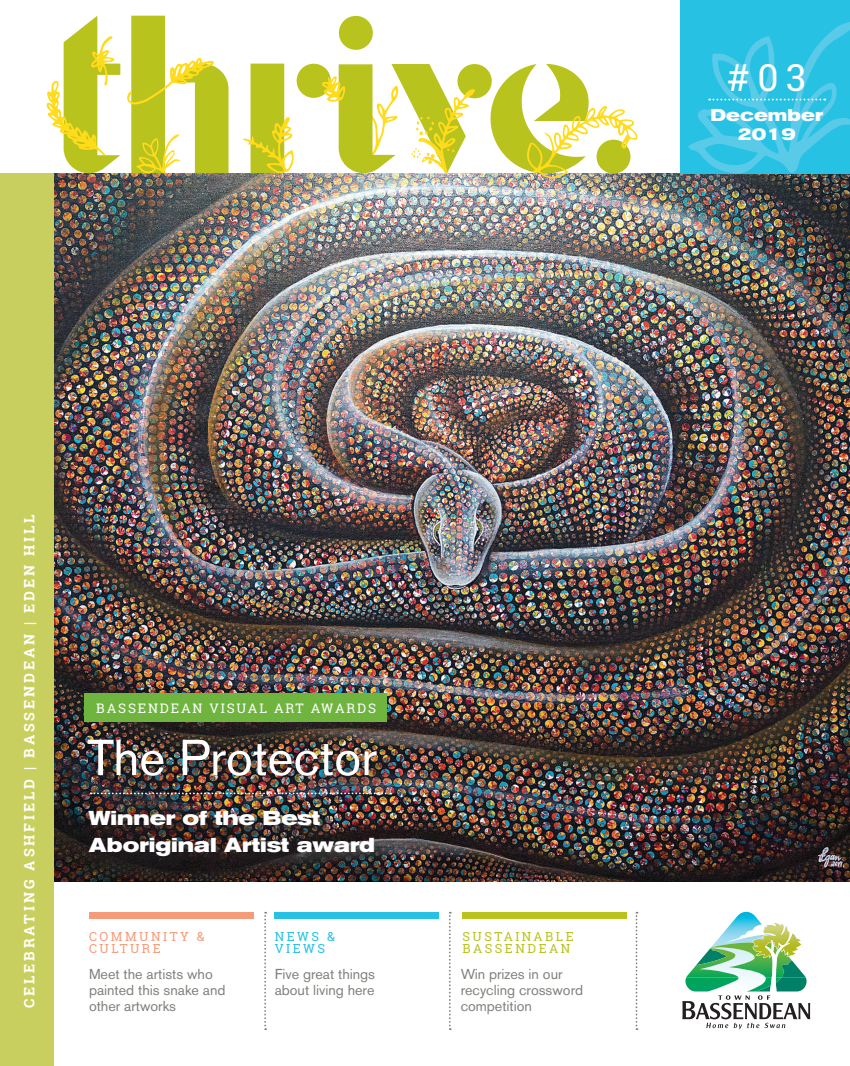
<style>
.page{position:relative;width:850px;height:1066px;background:#fff}
.page>*{position:absolute;margin:0;border:0;box-sizing:border-box;transform-origin:0 0}
.t1{font:50px "Akzidenz Grotesk BE";color:#fff}
.t2{font:37.12px "Roboto Slab";color:#fff}
.t3{font:700 expanded 20px/26.9px "Akzidenz Grotesk BE";color:#fff}
.t4{font:700 expanded 17px "Akzidenz Grotesk BE";color:#fff}
.t5{font:14.25px/16.1px "Akzidenz Grotesk BE";color:#7f7f7b}
.t6{font:700 14.25px "Roboto Slab";letter-spacing:.2em;color:#fff}
.t7{font:13.12px "Roboto Slab";letter-spacing:.14em;color:#fff}
.t8{font:12.5px/12.5px "Roboto Slab";letter-spacing:.2em;color:#b9c31d}
.t9{font:12.5px/12.5px "Roboto Slab";letter-spacing:.2em;color:#f69b79}
.t10{font:12.5px/12.5px "Roboto Slab";letter-spacing:.2em;color:#27c1e4}
</style>
<div class="page">
<img style="left:685px;top:977px;width:54px;height:14px">
<img style="left:777px;top:977px;width:30px;height:14px">
<img style="left:747px;top:977px;width:23px;height:14px">
<img style="left:770px;top:977px;width:7px;height:14px">
<img style="left:686px;top:947px;width:25px;height:30px">
<img style="left:716px;top:911px;width:44px;height:31px">
<img style="left:790px;top:960px;width:16px;height:17px">
<img style="left:711px;top:942px;width:54px;height:35px">
<img style="left:753px;top:922px;width:48px;height:36px">
<img style="left:765px;top:939px;width:25px;height:38px">
<svg style="left:682px;top:991px;width:128px;height:37px"></svg>
<img style="left:54px;top:173px;width:796px;height:708px">
<div style="left:89px;top:911px;width:164px;height:7px;background:#f69b79"></div>
<div style="left:275px;top:911px;width:164px;height:7px;background:#27c1e4"></div>
<div style="left:462px;top:911px;width:165px;height:7px;background:#b9c31d"></div>
<div style="left:680px;top:0;width:170px;height:173px;background:#27c1e4"></div>
<div style="left:0;top:173px;width:54px;height:892px;background:#c9cf5e"></div>
<svg style="left:688px;top:22px;width:162px;height:151px"></svg>
<svg style="left:264px;top:911px;width:2px;height:118px"></svg>
<svg style="left:449px;top:911px;width:2px;height:118px"></svg>
<svg style="left:636px;top:911px;width:1px;height:118px"></svg>
<div style="left:90px;top:741px;width:302px;height:49px;background:#231f20;opacity:.75"></div>
<div style="left:91px;top:812px;width:298px;height:59px;background:#231f20;opacity:.75"></div>
<div style="left:84px;top:693px;width:303px;height:28px;background:#6eb43e"></div>
<svg style="left:91px;top:792px;width:300px;height:2px"></svg>
<svg style="left:64px;top:16px;width:525px;height:161px"></svg>
<div style="left:339px;top:16px;width:34px;height:34px;background:#b9c31d;border-radius:50%"></div>
<svg style="left:136px;top:134px;width:45px;height:40px"></svg>
<svg style="left:526px;top:106px;width:112px;height:73px"></svg>
<svg style="left:243px;top:117px;width:51px;height:56px"></svg>
<svg style="left:125px;top:58px;width:89px;height:47px"></svg>
<svg style="left:47px;top:36px;width:68px;height:119px"></svg>
<svg style="left:321px;top:76px;width:24px;height:26px"></svg>
<svg style="left:412px;top:89px;width:63px;height:85px"></svg>
<p class="t2" style="left:727px;top:52px;width:80px">#03</p>
<p class="t4" style="left:711px;top:106px;width:114px">December</p>
<p class="t4" style="left:737px;top:124px;width:60px">2019</p>
<p class="t6" style="left:19px;top:1007px;width:495px;rotate:-90deg">CELEBRATING ASHFIELD | BASSENDEAN | EDEN HILL</p>
<p class="t7" style="left:96px;top:699px;width:281px">BASSENDEAN VISUAL ART AWARDS</p>
<p class="t1" style="left:87px;top:727px;width:291px">The Protector</p>
<p class="t3" style="left:89px;top:804px;width:288px">Winner of the Best<br>Aboriginal Artist award</p>
<p class="t9" style="left:89px;top:929px;width:117px">COMMUNITY &amp;<br>CULTURE</p>
<p class="t10" style="left:275px;top:929px;width:62px">NEWS &amp;<br>VIEWS</p>
<p class="t8" style="left:462px;top:929px;width:113px">SUSTAINABLE<br>BASSENDEAN</p>
<p class="t5" style="left:89px;top:965px;width:138px">Meet the artists who painted this snake and other artworks</p>
<p class="t5" style="left:275px;top:965px;width:102px">Five great things about living here</p>
<p class="t5" style="left:461px;top:965px;width:124px">Win prizes in our recycling crossword competition</p>
</div>
